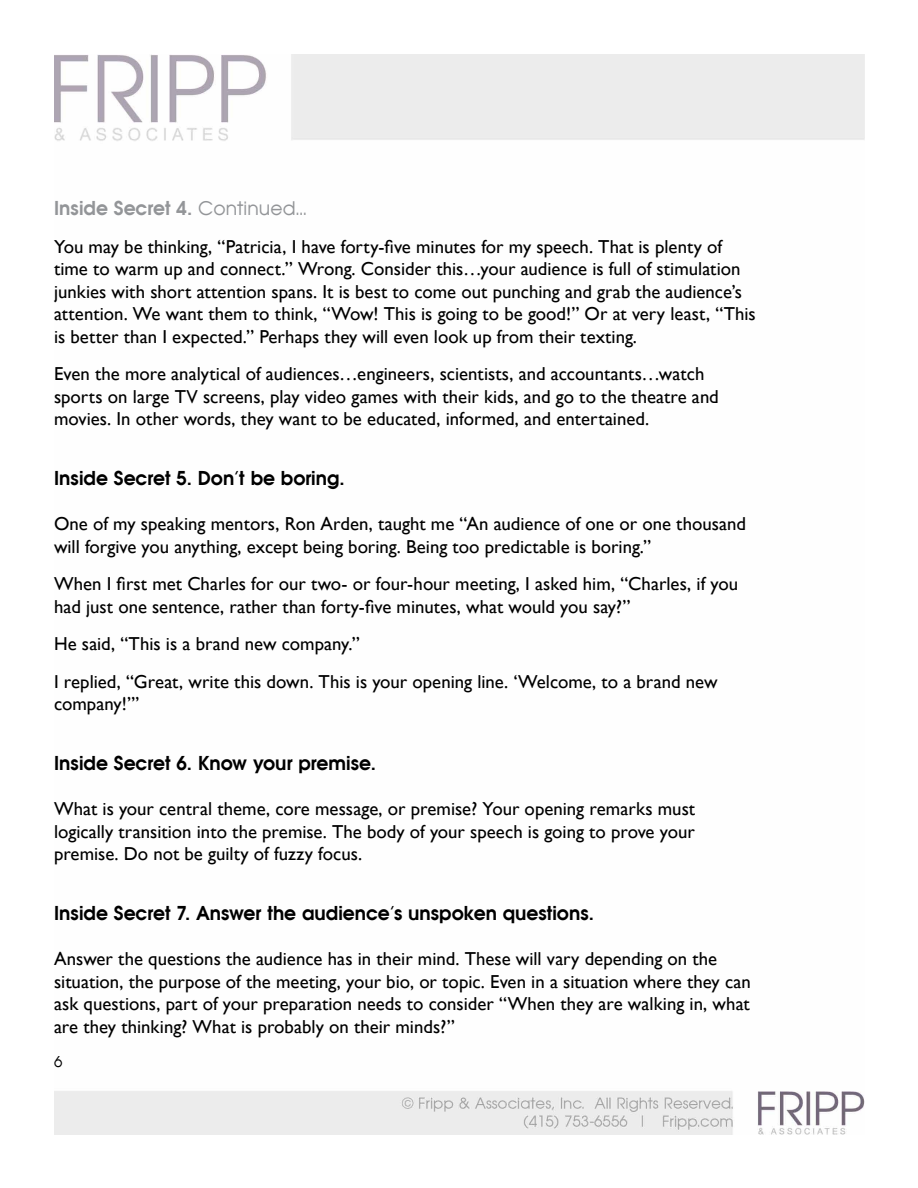
<style>
.page{position:relative;width:918px;height:1188px;background:#fff}
.page>*{position:absolute;margin:0;border:0;box-sizing:border-box;transform-origin:0 0}
.t1{font:18.75px/22.5px "Gill Sans";color:#000}
.t2{font:700 18.75px "Avian";color:#000}
.t3{font:700 18.75px "Avian";color:#939598}
.t4{font:15px "Avian";color:#000}
.s1{font-weight:400}
</style>
<div class="page">
<img style="left:54px;top:54px;width:810px;height:1080px">
<p class="t3" style="left:54px;top:196px;width:254px">Inside Secret 4. <span class="s1">Continued...</span></p>
<p class="t1" style="left:54px;top:235px;width:703px">You may be thinking, “Patricia, I have forty-five minutes for my speech. That is plenty of time to warm up and connect.” Wrong. Consider this…your audience is full of stimulation junkies with short attention spans. It is best to come out punching and grab the audience’s attention. We want them to think, “Wow! This is going to be good!” Or at very least, “This is better than I expected.” Perhaps they will even look up from their texting.</p>
<p class="t1" style="left:54px;top:363px;width:666px">Even the more analytical of audiences…engineers, scientists, and accountants…watch sports on large TV screens, play video games with their kids, and go to the theatre and movies. In other words, they want to be educated, informed, and entertained.</p>
<p class="t2" style="left:54px;top:466px;width:292px">Inside Secret 5. Don’t be boring.</p>
<p class="t1" style="left:54px;top:513px;width:694px">One of my speaking mentors, Ron Arden, taught me “An audience of one or one thousand will forgive you anything, except being boring. Being too predictable is boring.”</p>
<p class="t1" style="left:54px;top:573px;width:686px">When I first met Charles for our two- or four-hour meeting, I asked him, “Charles, if you had just one sentence, rather than forty-five minutes, what would you say?”</p>
<p class="t1" style="left:54px;top:625px;width:665px;line-height:37.5px">He said, “This is a brand new company.”<br>I replied, “Great, write this down. This is your opening line. ‘Welcome, to a brand new</p>
<p class="t1" style="left:54px;top:693px;width:87px">company!”’</p>
<p class="t2" style="left:54px;top:751px;width:323px">Inside Secret 6. Know your premise.</p>
<p class="t1" style="left:54px;top:798px;width:643px;text-align:justify">What is your central theme, core message, or premise? Your opening remarks must logically transition into the premise. The body of your speech is going to prove your premise. Do not be guilty of fuzzy focus.</p>
<p class="t2" style="left:54px;top:901px;width:541px">Inside Secret 7. Answer the audience’s unspoken questions.</p>
<p class="t1" style="left:54px;top:948px;width:698px">Answer the questions the audience has in their mind. These will vary depending on the situation, the purpose of the meeting, your bio, or topic. Even in a situation where they can ask questions, part of your preparation needs to consider “When they are walking in, what are they thinking? What is probably on their minds?”</p>
<p class="t4" style="left:54px;top:1053px;width:10px">6</p>
</div>
